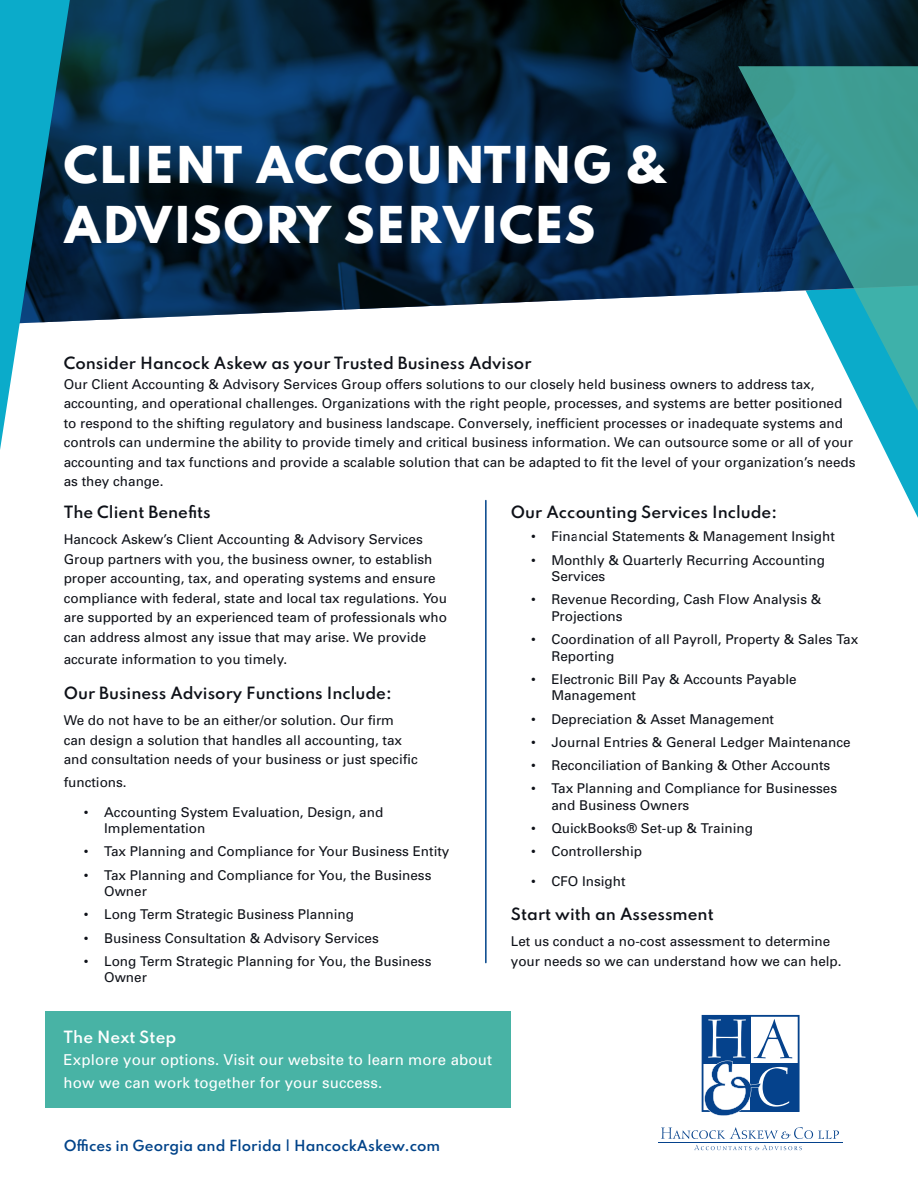
<style>
.page{position:relative;width:918px;height:1188px;background:#fff}
.page>*{position:absolute;margin:0;border:0;box-sizing:border-box;transform-origin:0 0}
.t1{font:800 45px/60px "Spartan";letter-spacing:.02em;color:#fff}
.Sub_Header{font:600 15px "Spartan";color:#0e1118}
.t2{font:15px/22.5px "Univers";letter-spacing:.01em;color:#fff}
.Sub_Header-2{font:600 15px "Spartan";color:#fff}
.Main_Body_Copy{font:13.5px/19.5px "Univers";color:#0e1118}
.t3{font:600 13.5px "Spartan";color:#004389}
</style>
<div class="page">
<div style="left:45px;top:1011px;width:466px;height:96px;background:#48b3a5"></div>
<hr style="left:485px;top:501px;width:2px;height:462px;background:#004389">
<hr style="left:658px;top:1142px;width:185px;height:1px;background:#05428c">
<svg style="left:694px;top:1145px;width:108px;height:5px"></svg>
<svg style="left:661px;top:1127px;width:178px;height:12px"></svg>
<svg style="left:702px;top:1015px;width:98px;height:101px"></svg>
<svg style="left:878px;top:437px;width:40px;height:81px"></svg>
<svg style="left:70px;top:0;width:848px;height:322px;background:#17344c"></svg>
<svg style="left:738px;top:66px;width:180px;height:371px"></svg>
<div style="left:49px;top:130px;width:632px;height:129px;background:#004389;opacity:.2"></div>
<svg style="left:0;top:0;width:70px;height:450px"></svg>
<p class="t1" style="left:64px;top:134px;width:605px">CLIENT ACCOUNTING &amp;<br>ADVISORY SERVICES</p>
<p class="Sub_Header" style="left:64px;top:352px;width:469px">Consider Hancock Askew as your Trusted Business Advisor</p>
<p class="Main_Body_Copy" style="left:64px;top:374px;width:793px">Our Client Accounting &amp; Advisory Services Group offers solutions to our closely held business owners to address tax, accounting, and operational challenges. Organizations with the right people, processes, and systems are better positioned to respond to the shifting regulatory and business landscape. Conversely, inefficient processes or inadequate systems and controls can undermine the ability to provide timely and critical business information. We can outsource some or all of your accounting and tax functions and provide a scalable solution that can be adapted to fit the level of your organization’s needs as they change.</p>
<p class="Sub_Header" style="left:64px;top:501px;width:149px">The Client Benefits</p>
<p class="Main_Body_Copy" style="left:64px;top:530px;width:385px">Hancock Askew’s Client Accounting &amp; Advisory Services Group partners with you, the business owner, to establish proper accounting, tax, and operating systems and ensure compliance with federal, state and local tax regulations. You are supported by an experienced team of professionals who can address almost any issue that may arise. We provide</p>
<p class="Main_Body_Copy" style="left:64px;top:650px;width:225px">accurate information to you timely.</p>
<p class="Sub_Header" style="left:64px;top:682px;width:330px">Our Business Advisory Functions Include:</p>
<p class="Main_Body_Copy" style="left:64px;top:710px;width:356px">We do not have to be an either/or solution. Our firm can design a solution that handles all accounting, tax and consultation needs of your business or just specific</p>
<p class="Main_Body_Copy" style="left:64px;top:772px;width:64px">functions.</p>
<p class="Main_Body_Copy" style="left:104px;top:803px;width:281px;line-height:16.5px;text-indent:-20px">• Accounting System Evaluation, Design, and<br>Implementation</p>
<p class="Main_Body_Copy" style="left:84px;top:842px;width:367px">• Tax Planning and Compliance for Your Business Entity</p>
<p class="Main_Body_Copy" style="left:104px;top:866px;width:329px;line-height:16.5px;text-indent:-20px">• Tax Planning and Compliance for You, the Business<br>Owner</p>
<p class="Main_Body_Copy" style="left:84px;top:905px;width:272px">• Long Term Strategic Business Planning</p>
<p class="Main_Body_Copy" style="left:84px;top:928px;width:296px">• Business Consultation &amp; Advisory Services</p>
<p class="Main_Body_Copy" style="left:104px;top:953px;width:329px;line-height:16.5px;text-indent:-20px">• Long Term Strategic Planning for You, the Business<br>Owner</p>
<p class="Sub_Header-2" style="left:64px;top:1026px;width:114px">The Next Step</p>
<p class="t2" style="left:64px;top:1049px;width:430px">Explore your options. Visit our website to learn more about how we can work together for your success.</p>
<p class="t3" style="left:64px;top:1136px;width:378px">Offices in Georgia and Florida | HancockAskew.com</p>
<p class="Sub_Header" style="left:511px;top:501px;width:268px">Our Accounting Services Include:</p>
<p class="Main_Body_Copy" style="left:531px;top:527px;width:305px">• Financial Statements &amp; Management Insight</p>
<p class="Main_Body_Copy" style="left:551px;top:551px;width:275px;line-height:16.5px;text-indent:-20px">• Monthly &amp; Quarterly Recurring Accounting<br>Services</p>
<p class="Main_Body_Copy" style="left:551px;top:591px;width:272px;line-height:16.5px;text-indent:-20px">• Revenue Recording, Cash Flow Analysis &amp;<br>Projections</p>
<p class="Main_Body_Copy" style="left:551px;top:631px;width:308px;line-height:16.5px;text-indent:-20px">• Coordination of all Payroll, Property &amp; Sales Tax<br>Reporting</p>
<p class="Main_Body_Copy" style="left:551px;top:671px;width:247px;line-height:16.5px;text-indent:-20px">• Electronic Bill Pay &amp; Accounts Payable<br>Management</p>
<p class="Main_Body_Copy" style="left:531px;top:709px;width:245px">• Depreciation &amp; Asset Management</p>
<p class="Main_Body_Copy" style="left:531px;top:732px;width:321px">• Journal Entries &amp; General Ledger Maintenance</p>
<p class="Main_Body_Copy" style="left:531px;top:755px;width:301px">• Reconciliation of Banking &amp; Other Accounts</p>
<p class="Main_Body_Copy" style="left:551px;top:780px;width:287px;line-height:16.5px;text-indent:-20px">• Tax Planning and Compliance for Businesses and Business Owners</p>
<p class="Main_Body_Copy" style="left:531px;top:818px;width:223px">• QuickBooks® Set-up &amp; Training</p>
<p class="Main_Body_Copy" style="left:531px;top:842px;width:113px">• Controllership</p>
<p class="Main_Body_Copy" style="left:531px;top:871px;width:96px">• CFO Insight</p>
<p class="Sub_Header" style="left:511px;top:903px;width:205px">Start with an Assessment</p>
<p class="Main_Body_Copy" style="left:511px;top:932px;width:332px">Let us conduct a no-cost assessment to determine your needs so we can understand how we can help.</p>
</div>
